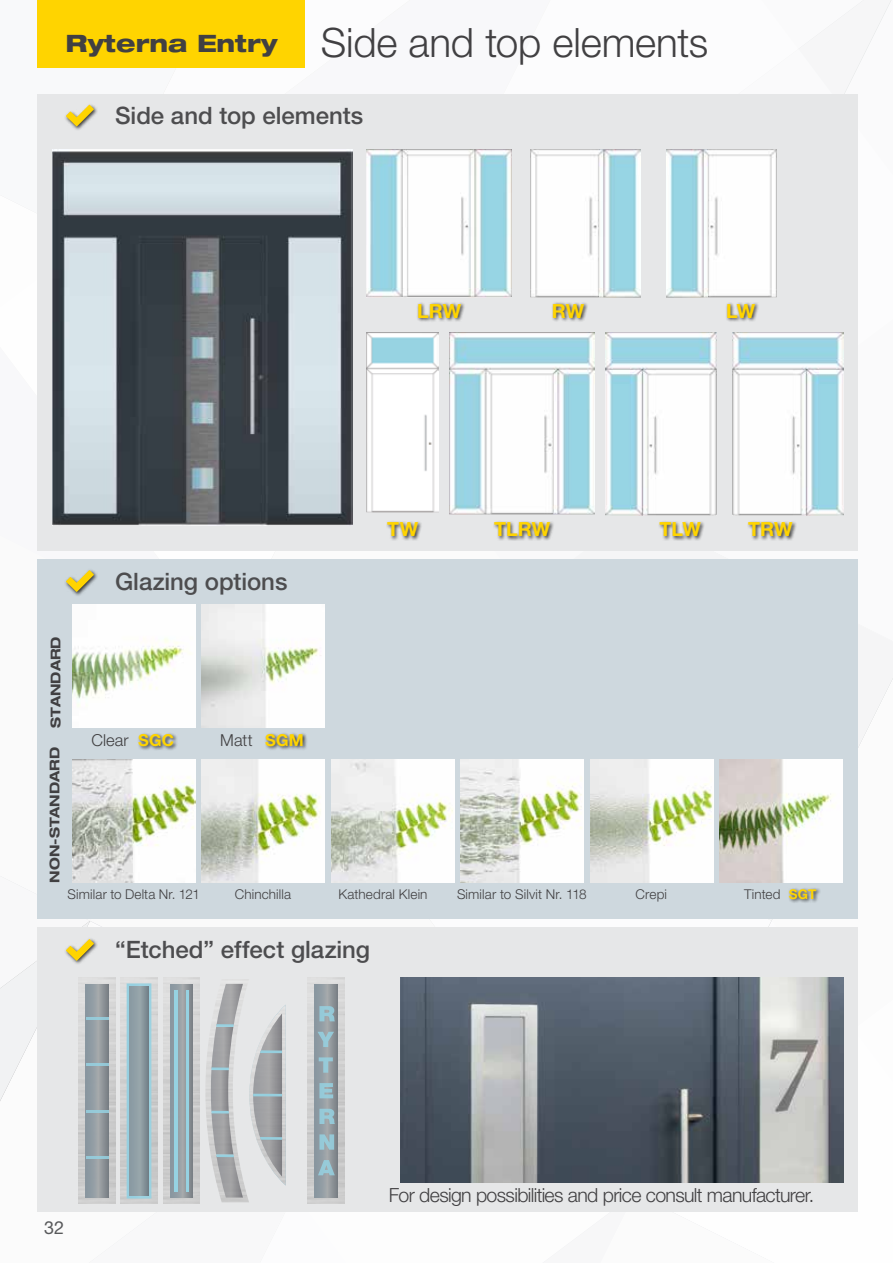
<style>
.page{position:relative;width:893px;height:1263px;background:#fff}
.page>*{position:absolute;margin:0;border:0;box-sizing:border-box;transform-origin:0 0}
.t1{font:300 40.5px "Helvetica Neue LT Pro";letter-spacing:-.005em;color:#414042}
.t2{font:500 24px "Helvetica Neue LT Pro";letter-spacing:-.005em;color:#4d4d4f}
.t3{font:300 19.5px "Helvetica Neue LT Pro";letter-spacing:-.03em;color:#414042}
.t4{font:700 19.5px "Helvetica Neue LT Pro";color:#ffd400}
.t5{font:18px "Helvetica Neue LT Pro";color:#58595b}
.t6{font:300 16.5px "Helvetica Neue LT Pro";letter-spacing:.005em;color:#414042}
.t7{font:300 13.5px "Helvetica Neue LT Pro";letter-spacing:.01em;color:#414042}
.t8{font:700 expanded 13.5px "Helvetica Neue LT Pro";color:#414042}
.s1{font-weight:800;font-stretch:expanded;font-size:24px}
.s2{font-weight:700;color:#ffd400}
</style>
<div class="page">
<div style="left:38px;top:559px;width:820px;height:359px;background:#ced8de"></div>
<div style="left:38px;top:94px;width:820px;height:457px;background:#e6e7e8"></div>
<div style="left:64px;top:103px;width:34px;height:28px;background:#000;opacity:.75"></div>
<svg style="left:37px;top:0;width:268px;height:126px"></svg>
<img style="left:52px;top:150px;width:300px;height:376px">
<img style="left:366px;top:333px;width:73px;height:180px">
<div style="left:385px;top:520px;width:38px;height:21px;background:#000;opacity:.75"></div>
<img style="left:530px;top:150px;width:111px;height:147px">
<div style="left:551px;top:301px;width:38px;height:21px;background:#000;opacity:.75"></div>
<img style="left:666px;top:150px;width:111px;height:147px">
<div style="left:725px;top:302px;width:35px;height:20px;background:#000;opacity:.75"></div>
<img style="left:366px;top:150px;width:146px;height:147px">
<div style="left:416px;top:301px;width:50px;height:21px;background:#000;opacity:.75"></div>
<img style="left:449px;top:333px;width:146px;height:182px">
<div style="left:492px;top:520px;width:63px;height:21px;background:#000;opacity:.75"></div>
<img style="left:733px;top:333px;width:110px;height:183px">
<div style="left:746px;top:520px;width:51px;height:21px;background:#000;opacity:.75"></div>
<img style="left:606px;top:333px;width:110px;height:183px">
<div style="left:658px;top:520px;width:47px;height:21px;background:#000;opacity:.75"></div>
<svg style="left:0;top:785px;width:858px;height:475px"></svg>
<div style="left:64px;top:569px;width:34px;height:28px;background:#000;opacity:.75"></div>
<svg style="left:66px;top:570px;width:28px;height:22px"></svg>
<img style="left:72px;top:604px;width:124px;height:124px">
<div style="left:137px;top:732px;width:41px;height:19px;background:#000;opacity:.75"></div>
<img style="left:202px;top:604px;width:123px;height:124px">
<div style="left:264px;top:732px;width:44px;height:19px;background:#000;opacity:.75"></div>
<div style="left:788px;top:887px;width:34px;height:16px;background:#000;opacity:.75"></div>
<img style="left:72px;top:760px;width:123px;height:123px">
<img style="left:202px;top:760px;width:123px;height:123px">
<img style="left:331px;top:760px;width:123px;height:123px">
<img style="left:461px;top:760px;width:123px;height:123px">
<img style="left:590px;top:760px;width:123px;height:123px">
<img style="left:720px;top:760px;width:122px;height:123px">
<img style="left:401px;top:978px;width:442px;height:204px">
<h1 class="t1" style="left:65px;top:18px;width:644px"><span class="s1">Ryterna Entry</span> Side and top elements</h1>
<h2 class="t2" style="left:115px;top:101px;width:250px">Side and top elements</h2>
<h3 class="t4" style="left:417px;top:299px;width:46px">LRW</h3>
<h3 class="t4" style="left:552px;top:299px;width:34px">RW</h3>
<h3 class="t4" style="left:726px;top:299px;width:31px">LW</h3>
<p class="t8" style="left:47px;top:728px;width:93px;rotate:-90deg">STANDARD</p>
<p class="t8" style="left:46px;top:883px;width:137px;rotate:-90deg">NON-STANDARD</p>
<h2 class="t2" style="left:115px;top:567px;width:174px">Glazing options</h2>
<p class="t6" style="left:91px;top:730px;width:84px">Clear <span class="s2">SGC</span></p>
<p class="t6" style="left:220px;top:730px;width:85px">Matt <span class="s2">SGM</span></p>
<h3 class="t4" style="left:387px;top:517px;width:33px">TW</h3>
<h3 class="t4" style="left:494px;top:517px;width:58px">TLRW</h3>
<h3 class="t4" style="left:659px;top:517px;width:43px">TLW</h3>
<h3 class="t4" style="left:748px;top:517px;width:46px">TRW</h3>
<p class="t7" style="left:235px;top:886px;width:58px">Chinchilla</p>
<p class="t7" style="left:457px;top:886px;width:131px">Similar to Silvit Nr. 118</p>
<p class="t7" style="left:744px;top:886px;width:74px">Tinted <span class="s2">SGT</span></p>
<p class="t7" style="left:68px;top:886px;width:134px">Similar to Delta Nr. 121</p>
<p class="t7" style="left:339px;top:886px;width:90px">Kathedral Klein</p>
<p class="t7" style="left:635px;top:886px;width:33px">Crepi</p>
<h2 class="t2" style="left:115px;top:935px;width:257px">“Etched” effect glazing</h2>
<h3 class="t5" style="left:44px;top:1217px;width:22px">32</h3>
<h3 class="t3" style="left:389px;top:1183px;width:427px">For design possibilities and price consult manufacturer.</h3>
</div>
